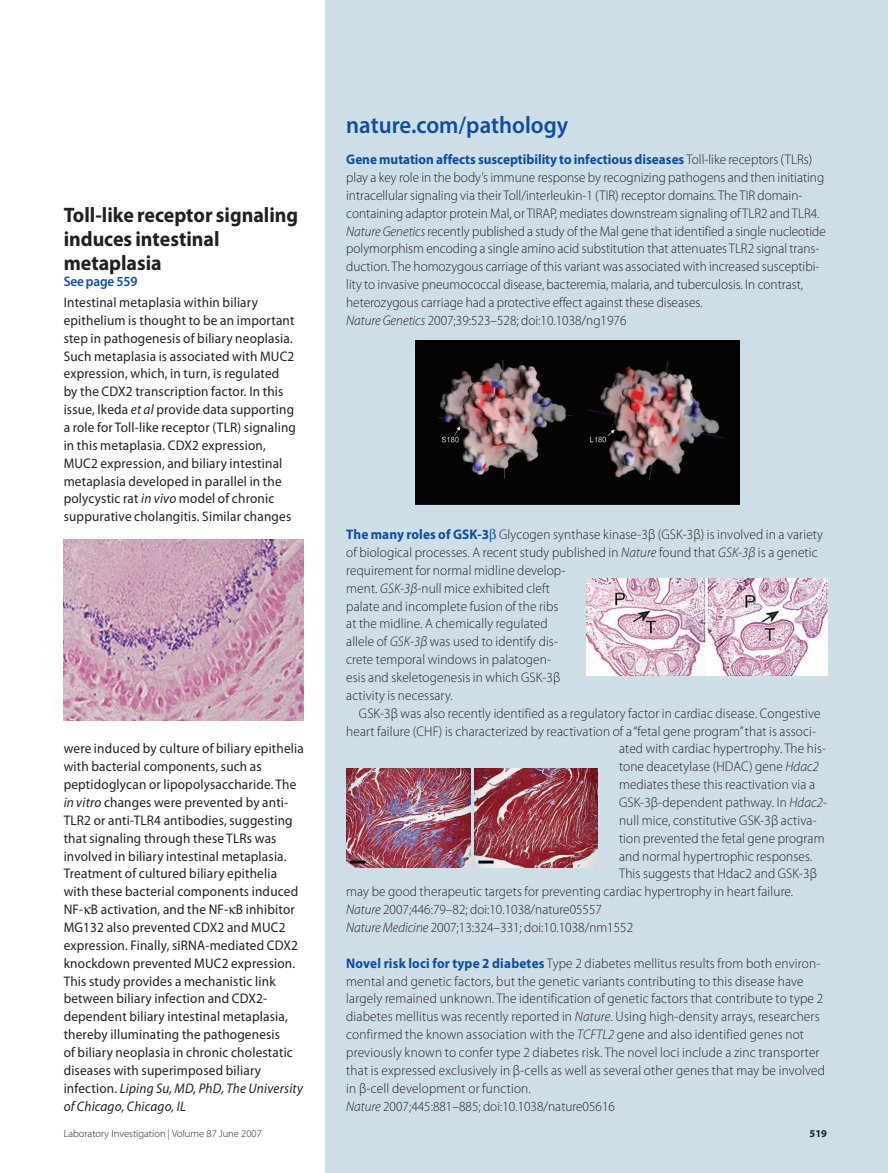
<style>
.page{position:relative;width:888px;height:1173px;background:#fff}
.page>*{position:absolute;margin:0;border:0;box-sizing:border-box;transform-origin:0 0}
.t1{font:600 24px "Myriad Pro";color:#0d4da1;scale:.95 1}
.t2{font:700 21px/24px "Myriad Pro";color:#231f20;scale:.95 1}
.t3{font:300 13.95px/17.9px "Myriad Pro";letter-spacing:.01em;color:#231f20;scale:.95 1}
.t4{font:13.95px/17.9px "Myriad Pro";letter-spacing:.015em;color:#231f20;scale:.95 1}
.t5{font:600 13.95px "Myriad Pro";letter-spacing:-.01em;color:#0d4da1;scale:.95 1}
.t6{font:300 10.5px "Myriad Pro";color:#231f20}
.t7{font:700 10.5px "Myriad Pro";color:#231f20}
.s1{font-style:italic}
.s2{font-weight:700;color:#0d4da1}
</style>
<div class="page">
<div style="left:325px;top:0;width:563px;height:1173px;background:#cedee7"></div>
<img style="left:64px;top:540px;width:240px;height:181px">
<img style="left:587px;top:578px;width:240px;height:98px">
<img style="left:346px;top:768px;width:124px;height:99px">
<img style="left:474px;top:768px;width:124px;height:99px">
<img style="left:415px;top:340px;width:324px;height:164px">
<h2 class="t2" style="left:64px;top:205px;width:248px">Toll-like receptor signaling induces intestinal metaplasia</h2>
<p class="t5" style="left:64px;top:276px;width:79px">See page 559</p>
<p class="t4" style="left:64px;top:294px;width:246px">Intestinal metaplasia within biliary epithelium is thought to be an important step in pathogenesis of biliary neoplasia.<br>Such metaplasia is associated with MUC2 expression, which, in turn, is regulated by the CDX2 transcription factor. In this issue, Ikeda <span class="s1">et al</span> provide data supporting a role for Toll-like receptor (TLR) signaling in this metaplasia. CDX2 expression, MUC2 expression, and biliary intestinal metaplasia developed in parallel in the polycystic rat <span class="s1">in vivo</span> model of chronic suppurative cholangitis. Similar changes</p>
<p class="t4" style="left:64px;top:741px;width:254px">were induced by culture of biliary epithelia with bacterial components, such as peptidoglycan or lipopolysaccharide. The <span class="s1">in vitro</span> changes were prevented by anti-TLR2 or anti-TLR4 antibodies, suggesting that signaling through these TLRs was involved in biliary intestinal metaplasia.<br>Treatment of cultured biliary epithelia with these bacterial components induced NF- B activation, and the NF- B inhibitor MG132 also prevented CDX2 and MUC2 expression. Finally, siRNA-mediated CDX2 knockdown prevented MUC2 expression.<br>This study provides a mechanistic link between biliary infection and CDX2- dependent biliary intestinal metaplasia, thereby illuminating the pathogenesis<br>of biliary neoplasia in chronic cholestatic diseases with superimposed biliary infection. <span class="s1">Liping Su, MD, PhD, The University of Chicago, Chicago, IL</span></p>
<h1 class="t1" style="left:346px;top:116px;width:235px">nature.com/pathology</h1>
<p class="t3" style="left:346px;top:152px;width:506px"><span class="s2">Gene mutation affects susceptibility to infectious diseases</span> Toll-like receptors (TLRs) play a key role in the body’s immune response by recognizing pathogens and then initiating intracellular signaling via their Toll/interleukin-1 (TIR) receptor domains. The TIR domain&shy;containing adaptor protein Mal, or TIRAP, mediates downstream signaling of TLR2 and TLR4.<br><span class="s1">Nature Genetics</span> recently published a study of the Mal gene that identified a single nucleotide polymorphism encoding a single amino acid substitution that attenuates TLR2 signal trans&shy;duction. The homozygous carriage of this variant was associated with increased susceptibi&shy;lity to invasive pneumococcal disease, bacteremia, malaria, and tuberculosis. In contrast, heterozygous carriage had a protective effect against these diseases.<br><span class="s1">Nature Genetics</span> 2007;39:523–528; doi:10.1038/ng1976</p>
<p class="t3" style="left:346px;top:527px;width:504px"><span class="s2">The many roles of GSK-3</span> Glycogen synthase kinase-3β (GSK-3β) is involved in a variety of biological processes. A recent study published in <span class="s1">Nature</span> found that <span class="s1">GSK-3β</span> is a genetic requirement for normal midline develop-<br>ment. <span class="s1">GSK-3β</span>-null mice exhibited cleft<br>palate and incomplete fusion of the ribs<br>at the midline. A chemically regulated<br>allele of <span class="s1">GSK-3β</span> was used to identify dis-<br>crete temporal windows in palatogen-<br>esis and skeletogenesis in which GSK-3β<br>activity is necessary.</p>
<p class="t3" style="left:359px;top:705px;width:487px">GSK-3β was also recently identified as a regulatory factor in cardiac disease. Congestive</p>
<p class="t3" style="left:346px;top:723px;width:496px">heart failure (CHF) is characterized by reactivation of a “fetal gene program” that is associ-</p>
<p class="t3" style="left:619px;top:741px;width:219px">ated with cardiac hypertrophy. The his-</p>
<p class="t3" style="left:619px;top:759px;width:212px">tone deacetylase (HDAC) gene <span class="s1">Hdac2</span></p>
<p class="t3" style="left:619px;top:777px;width:208px">mediates these this reactivation via a</p>
<p class="t3" style="left:619px;top:794px;width:220px">GSK-3β-dependent pathway. In <span class="s1">Hdac2</span>-</p>
<p class="t3" style="left:619px;top:812px;width:210px">null mice, constitutive GSK-3β activa-</p>
<p class="t3" style="left:619px;top:830px;width:218px">tion prevented the fetal gene program</p>
<p class="t3" style="left:619px;top:848px;width:205px">and normal hypertrophic responses.</p>
<p class="t3" style="left:619px;top:866px;width:210px">This suggests that Hdac2 and GSK-3β</p>
<p class="t3" style="left:346px;top:884px;width:472px">may be good therapeutic targets for preventing cardiac hypertrophy in heart failure.</p>
<p class="t3" style="left:346px;top:902px;width:271px"><span class="s1">Nature</span> 2007;446:79–82; doi:10.1038/nature05557</p>
<p class="t3" style="left:346px;top:919px;width:304px"><span class="s1">Nature Medicine</span> 2007;13:324–331; doi:10.1038/nm1552</p>
<p class="t3" style="left:346px;top:955px;width:506px"><span class="s2">Novel risk loci for type 2 diabetes</span> Type 2 diabetes mellitus results from both environ&shy;mental and genetic factors, but the genetic variants contributing to this disease have largely remained unknown. The identification of genetic factors that contribute to type 2 diabetes mellitus was recently reported in <span class="s1">Nature</span>. Using high-density arrays, researchers confirmed the known association with the <span class="s1">TCFTL2</span> gene and also identified genes not previously known to confer type 2 diabetes risk. The novel loci include a zinc transporter that is expressed exclusively in β-cells as well as several other genes that may be involved in β-cell development or function.<br><span class="s1">Nature</span> 2007;445:881–885; doi:10.1038/nature05616</p>
<p class="t6" style="left:64px;top:1129px;width:200px">Laboratory Investigation | Volume 87 June 2007</p>
<p class="t7" style="left:810px;top:1129px;width:19px">519</p>
</div>
